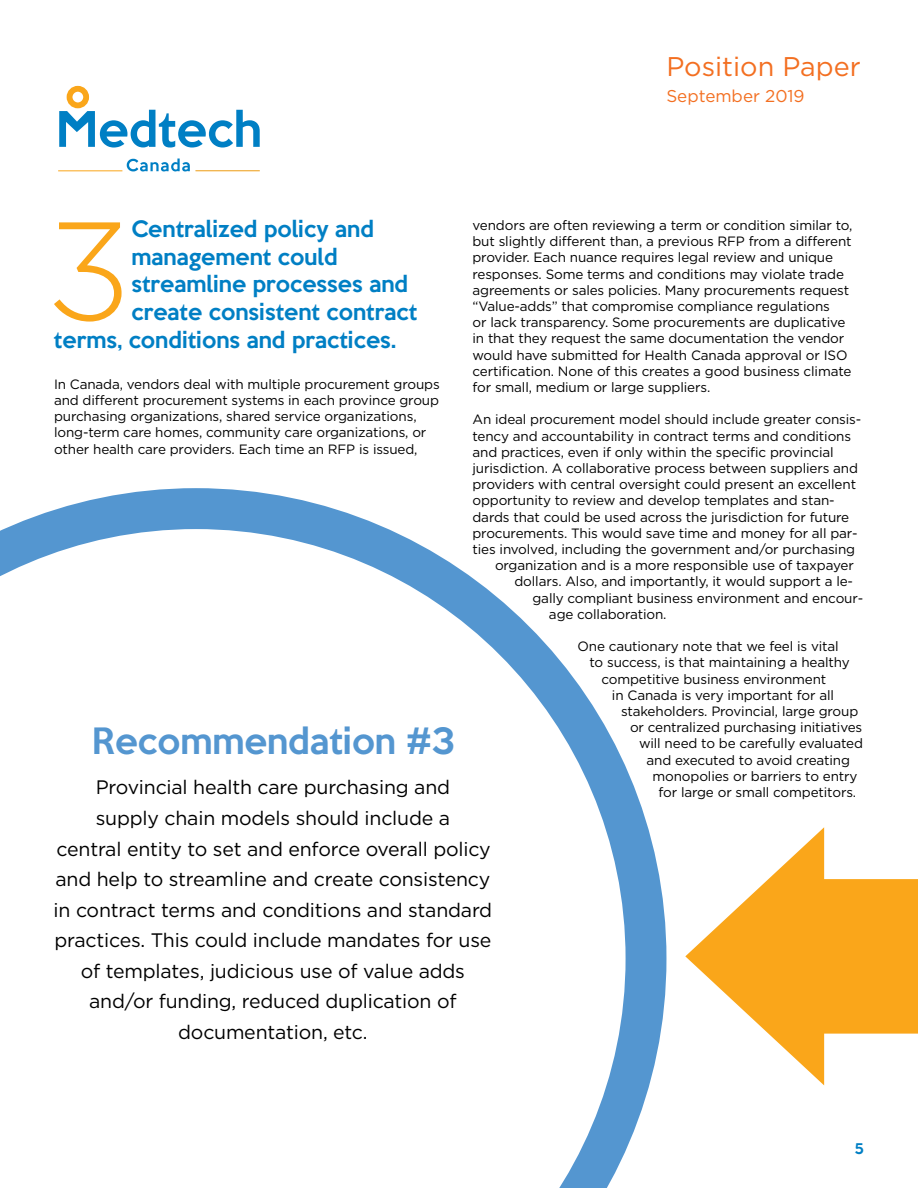
<style>
.page{position:relative;width:918px;height:1188px;background:#fff}
.page>*{position:absolute;margin:0;border:0;box-sizing:border-box;transform-origin:0 0}
.t1{font:300 139.35px "Gotham";color:#faa61a}
.t2{font:500 33.15px "Keep Calm";color:#5496d0}
.t3{font:27px "Gotham";color:#f36f21}
.t4{font:500 20.7px "Keep Calm";color:#007fc4}
.t5{font:19.5px/30.5px "Gotham";letter-spacing:-.01em;color:#000;text-align:center}
.t6{font:17.1px "Gotham";color:#f36f21}
.t7{font:13.5px/16.2px "Gotham";letter-spacing:-.01em;color:#000}
.t8{font:500 13.5px "Keep Calm";color:#007fc4}
</style>
<div class="page">
<hr style="left:196px;top:170px;width:64px;height:1px;background:#faa61a">
<svg style="left:59px;top:110px;width:201px;height:38px"></svg>
<svg style="left:127px;top:159px;width:63px;height:12px"></svg>
<div style="left:67px;top:86px;width:22px;height:22px;border:6px solid #faa61a;border-radius:50%"></div>
<hr style="left:58px;top:171px;width:64px;height:1px;background:#faa61a">
<svg style="left:0;top:488px;width:666px;height:700px"></svg>
<div style="left:803px;top:879px;width:115px;height:155px;background:#faa61a"></div>
<svg style="left:685px;top:827px;width:139px;height:258px"></svg>
<h3 class="t3" style="left:666px;top:49px;width:196px">Position Paper</h3>
<p class="t6" style="left:666px;top:85px;width:140px">September 2019</p>
<h1 class="t1" style="left:46px;top:182px;width:86px">3</h1>
<h3 class="t4" style="left:131px;top:211px;width:244px">Centralized policy and</h3>
<p class="t7" style="left:473px;top:217px;width:382px">vendors are often reviewing a term or condition similar to, but slightly different than, a previous RFP from a different provider. Each nuance requires legal review and unique responses. Some terms and conditions may violate trade agreements or sales policies. Many procurements request “Value-adds” that compromise compliance regulations<br>or lack transparency. Some procurements are duplicative in that they request the same documentation the vendor would have submitted for Health Canada approval or ISO certification. None of this creates a good business climate for small, medium or large suppliers.</p>
<p class="t7" style="left:473px;top:411px;width:390px">An ideal procurement model should include greater consis-</p>
<p class="t7" style="left:473px;top:427px;width:380px">tency and accountability in contract terms and conditions</p>
<p class="t7" style="left:473px;top:444px;width:363px">and practices, even if only within the specific provincial</p>
<p class="t7" style="left:473px;top:460px;width:387px">jurisdiction. A collaborative process between suppliers and</p>
<p class="t7" style="left:473px;top:476px;width:385px">providers with central oversight could present an excellent</p>
<p class="t7" style="left:473px;top:492px;width:364px">opportunity to review and develop templates and stan-</p>
<p class="t7" style="left:473px;top:508px;width:378px">dards that could be used across the jurisdiction for future</p>
<p class="t7" style="left:473px;top:525px;width:387px">procurements. This would save time and money for all par-</p>
<p class="t7" style="left:473px;top:541px;width:384px">ties involved, including the government and/or purchasing</p>
<p class="t7" style="left:495px;top:557px;width:360px">organization and is a more responsible use of taxpayer</p>
<p class="t7" style="left:514px;top:573px;width:340px">dollars. Also, and importantly, it would support a le-</p>
<p class="t7" style="left:532px;top:589px;width:332px">gally compliant business environment and encour-</p>
<p class="t7" style="left:549px;top:606px;width:119px">age collaboration.</p>
<p class="t7" style="left:577px;top:638px;width:263px">One cautionary note that we feel is vital</p>
<p class="t7" style="left:589px;top:654px;width:262px">to success, is that maintaining a healthy</p>
<p class="t7" style="left:601px;top:670px;width:226px">competitive business environment</p>
<p class="t7" style="left:612px;top:687px;width:224px">in Canada is very important for all</p>
<p class="t7" style="left:621px;top:703px;width:239px">stakeholders. Provincial, large group</p>
<p class="t7" style="left:630px;top:719px;width:234px">or centralized purchasing initiatives</p>
<p class="t7" style="left:639px;top:735px;width:226px">will need to be carefully evaluated</p>
<p class="t7" style="left:647px;top:751px;width:205px">and executed to avoid creating</p>
<p class="t7" style="left:653px;top:768px;width:207px">monopolies or barriers to entry</p>
<p class="t7" style="left:659px;top:784px;width:199px">for large or small competitors.</p>
<h3 class="t4" style="left:131px;top:238px;width:208px">management could</h3>
<h3 class="t4" style="left:131px;top:266px;width:278px">streamline processes and</h3>
<h3 class="t4" style="left:131px;top:294px;width:287px">create consistent contract</h3>
<h3 class="t4" style="left:54px;top:321px;width:344px">terms, conditions and practices.</h3>
<p class="t7" style="left:54px;top:376px;width:387px">In Canada, vendors deal with multiple procurement groups and different procurement systems in each province group purchasing organizations, shared service organizations, long-term care homes, community care organizations, or other health care providers. Each time an RFP is issued,</p>
<h2 class="t2" style="left:92px;top:712px;width:365px">Recommendation #3</h2>
<p class="t5" style="left:54px;top:772px;width:440px">Provincial health care purchasing and<br>supply chain models should include a<br>central entity to set and enforce overall policy and help to streamline and create consistency in contract terms and conditions and standard practices. This could include mandates for use of templates, judicious use of value adds and/or funding, reduced duplication of documentation, etc.</p>
<p class="t8" style="left:855px;top:1137px;width:11px">5</p>
</div>
